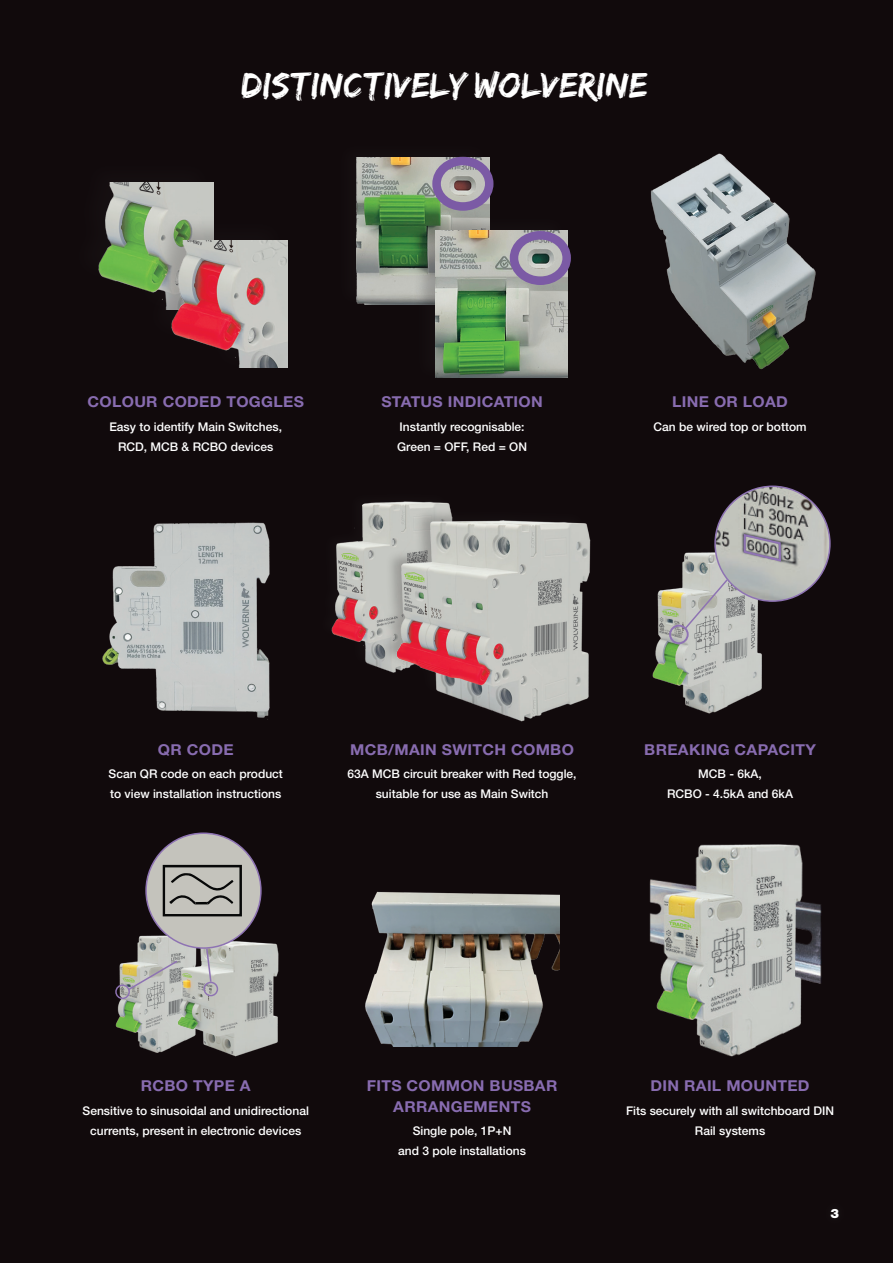
<style>
.page{position:relative;width:893px;height:1263px;background:#110a0c}
.page>*{position:absolute;margin:0;border:0;box-sizing:border-box;transform-origin:0 0}
.t1{font:31.5px "Edo";color:#fff}
.t2{font:700 15px/20.1px "Helvetica Neue LT Std";letter-spacing:.02em;color:#886cb0;text-align:center;scale:1.05 1}
.t3{font:900 12.9px "Helvetica Neue LT Std";color:#fff}
.t4{font:500 12px/20.1px "Helvetica Neue LT Std";color:#fff;text-align:center}
</style>
<div class="page">
<img style="left:649px;top:844px;width:173px;height:213px">
<img style="left:652px;top:551px;width:113px;height:163px">
<img style="left:715px;top:486px;width:115px;height:115px;border-radius:57px">
<div style="left:714px;top:485px;width:117px;height:117px;border:2px solid #8e73b3;border-radius:50%"></div>
<img style="left:651px;top:153px;width:165px;height:217px">
<img style="left:365px;top:891px;width:195px;height:155px">
<img style="left:331px;top:501px;width:119px;height:167px">
<img style="left:98px;top:182px;width:116px;height:107px">
<div style="left:380px;top:507px;width:211px;height:217px;background:#231f20;opacity:.27"></div>
<img style="left:394px;top:516px;width:197px;height:207px">
<img style="left:102px;top:522px;width:168px;height:198px">
<div style="left:141px;top:215px;width:148px;height:161px;background:#231f20;opacity:.27"></div>
<img style="left:161px;top:241px;width:126px;height:127px">
<img style="left:357px;top:158px;width:132px;height:146px">
<div style="left:413px;top:213px;width:155px;height:170px;background:#231f20;opacity:.27"></div>
<img style="left:435px;top:231px;width:132px;height:147px">
<svg style="left:742px;top:533px;width:40px;height:30px"></svg>
<div style="left:669px;top:625px;width:20px;height:19px;border:2px solid #8e73b3;border-radius:50%"></div>
<svg style="left:682px;top:578px;width:47px;height:53px;background:#bfbfbd"></svg>
<img style="left:115px;top:932px;width:58px;height:121px">
<img style="left:173px;top:939px;width:106px;height:118px">
<div style="left:115px;top:984px;width:15px;height:15px;border:1px solid #8e73b3;border-radius:50%"></div>
<div style="left:203px;top:982px;width:15px;height:14px;border:1px solid #8e73b3;border-radius:50%"></div>
<div style="left:146px;top:833px;width:115px;height:115px;background:#c4c3bc;border-radius:50%"></div>
<div style="left:145px;top:832px;width:117px;height:117px;border:2px solid #8e73b3;border-radius:50%"></div>
<svg style="left:126px;top:959px;width:53px;height:33px;background:#b9b8ae"></svg>
<svg style="left:205px;top:947px;width:7px;height:36px"></svg>
<svg style="left:163px;top:865px;width:79px;height:51px"></svg>
<div style="left:432px;top:157px;width:61px;height:54px;border:9px solid #7b5aa5;border-radius:50%"></div>
<div style="left:510px;top:231px;width:61px;height:54px;border:9px solid #7b5aa5;border-radius:50%"></div>
<h1 class="t1" style="left:241px;top:70px;width:408px">DISTINCTIVELY WOLVERINE</h1>
<p class="t2" style="left:88px;top:391px;width:208px">COLOUR CODED TOGGLES</p>
<p class="t4" style="left:109px;top:416px;width:174px">Easy to identify Main Switches,<br>RCD, MCB &amp; RCBO devices</p>
<p class="t2" style="left:381px;top:391px;width:155px">STATUS INDICATION</p>
<p class="t4" style="left:397px;top:416px;width:131px;text-align:left">Instantly recognisable:<br>Green = OFF, Red = ON</p>
<p class="t2" style="left:672px;top:391px;width:112px">LINE OR LOAD</p>
<p class="t4" style="left:654px;top:416px;width:154px">Can be wired top or bottom</p>
<p class="t2" style="left:158px;top:739px;width:74px">QR CODE</p>
<p class="t4" style="left:109px;top:764px;width:176px;text-align:left">Scan QR code on each product to view installation instructions</p>
<p class="t2" style="left:350px;top:739px;width:214px">MCB/MAIN SWITCH COMBO</p>
<p class="t4" style="left:348px;top:764px;width:230px">63A MCB circuit breaker with Red toggle, suitable for use as Main Switch</p>
<p class="t2" style="left:644px;top:739px;width:165px">BREAKING CAPACITY</p>
<p class="t4" style="left:667px;top:764px;width:127px;line-height:19.5px">MCB - 6kA,<br>RCBO - 4.5kA and 6kA</p>
<p class="t2" style="left:141px;top:1076px;width:106px">RCBO TYPE A</p>
<p class="t4" style="left:83px;top:1101px;width:228px">Sensitive to sinusoidal and unidirectional currents, present in electronic devices</p>
<p class="t2" style="left:367px;top:1076px;width:183px">FITS COMMON BUSBAR<br>ARRANGEMENTS</p>
<p class="t4" style="left:398px;top:1121px;width:129px">Single pole, 1P+N<br>and 3 pole installations</p>
<p class="t2" style="left:651px;top:1076px;width:153px">DIN RAIL MOUNTED</p>
<p class="t4" style="left:626px;top:1101px;width:209px">Fits securely with all switchboard DIN<br>Rail systems</p>
<p class="t3" style="left:830px;top:1206px;width:10px">3</p>
</div>
